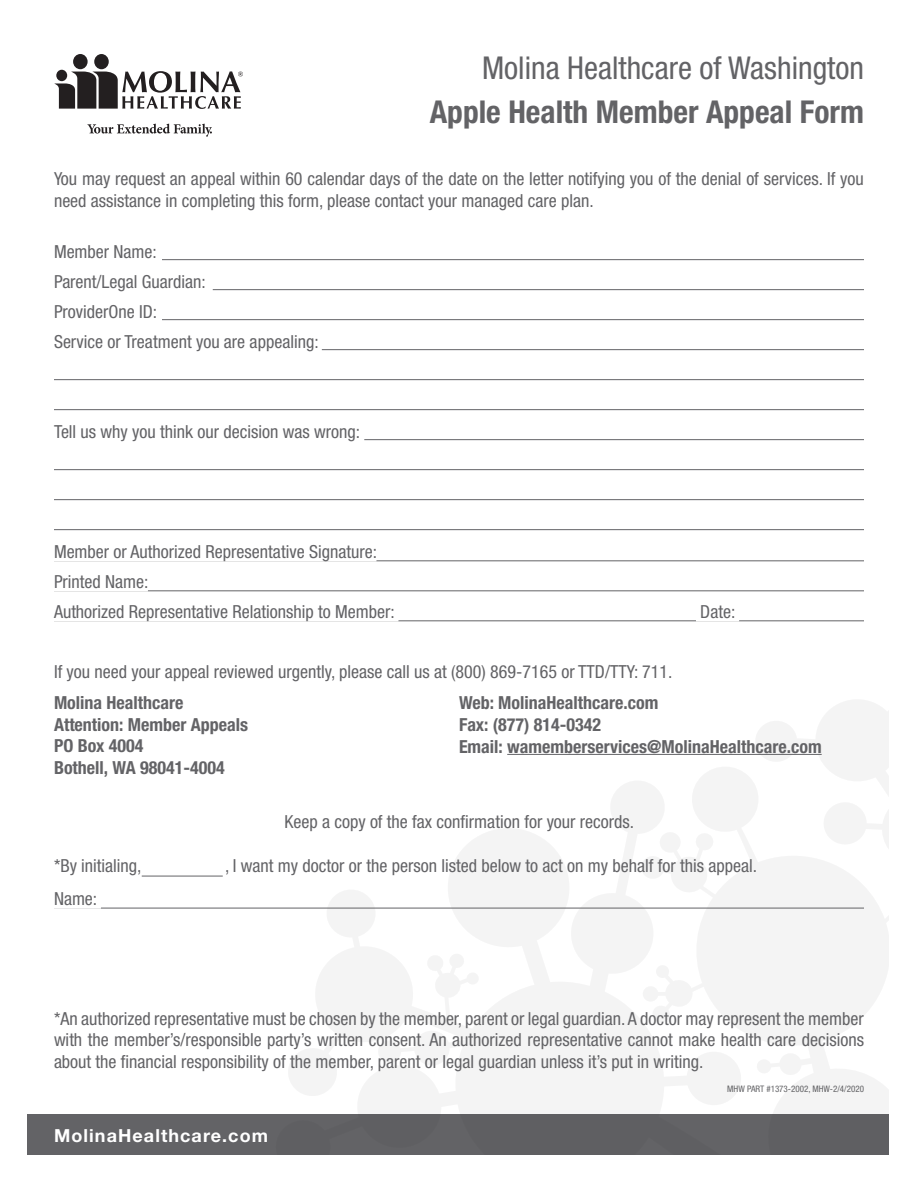
<style>
.page{position:relative;width:918px;height:1188px;background:#fff}
.page>*{position:absolute;margin:0;border:0;box-sizing:border-box;transform-origin:0 0}
.t1{font:condensed 31.5px "Helvetica Neue";color:#636366}
.t2{font:700 condensed 31.5px "Helvetica Neue";color:#636366}
.t3{font:condensed 18px/21.6px "Helvetica Neue";color:#636366}
.t4{font:700 condensed 18px/21.6px "Helvetica Neue";color:#636366}
.t5{font:700 18px "Helvetica Neue";letter-spacing:.06em;color:#fff}
.t6{font:condensed 9px "Helvetica Neue";color:#636366}
</style>
<div class="page">
<hr style="left:162px;top:259px;width:702px;height:1px;background:#636366">
<hr style="left:213px;top:289px;width:651px;height:1px;background:#636366">
<hr style="left:162px;top:319px;width:702px;height:1px;background:#636366">
<hr style="left:322px;top:349px;width:542px;height:1px;background:#636366">
<hr style="left:54px;top:379px;width:810px;height:1px;background:#636366">
<hr style="left:54px;top:409px;width:810px;height:1px;background:#636366">
<hr style="left:364px;top:439px;width:500px;height:1px;background:#636366">
<hr style="left:54px;top:469px;width:810px;height:1px;background:#636366">
<hr style="left:54px;top:499px;width:810px;height:1px;background:#636366">
<hr style="left:54px;top:529px;width:810px;height:1px;background:#636366">
<hr style="left:54px;top:560px;width:810px;height:1px;background:#636366">
<hr style="left:54px;top:559px;width:322px;height:3px;background:#fff">
<hr style="left:54px;top:590px;width:810px;height:1px;background:#636366">
<hr style="left:54px;top:589px;width:94px;height:3px;background:#fff">
<hr style="left:54px;top:620px;width:810px;height:1px;background:#636366">
<hr style="left:54px;top:619px;width:344px;height:3px;background:#fff">
<hr style="left:696px;top:619px;width:43px;height:3px;background:#fff">
<hr style="left:142px;top:876px;width:81px;height:1px;background:#636366">
<svg style="left:87px;top:124px;width:125px;height:13px"></svg>
<div style="left:94px;top:54px;width:15px;height:15px;background:#231f20;border-radius:50%"></div>
<div style="left:73px;top:54px;width:15px;height:15px;background:#231f20;border-radius:50%"></div>
<svg style="left:54px;top:71px;width:189px;height:38px"></svg>
<div style="left:56px;top:70px;width:11px;height:11px;background:#231f20;border-radius:50%"></div>
<div style="left:27px;top:1115px;width:862px;height:40px;background:#636366"></div>
<svg style="left:272px;top:700px;width:617px;height:415px"></svg>
<hr style="left:54px;top:908px;width:810px;height:1px;background:#636366">
<hr style="left:54px;top:906px;width:47px;height:3px;background:#fff">
<hr style="left:507px;top:754px;width:315px;height:1px;background:#636366">
<p class="t1" style="left:482px;top:49px;width:383px">Molina Healthcare of Washington</p>
<h1 class="t2" style="left:430px;top:93px;width:436px">Apple Health Member Appeal Form</h1>
<p class="t3" style="left:54px;top:168px;width:811px">You may request an appeal within 60 calendar days of the date on the letter notifying you of the denial of services. If you need assistance in completing this form, please contact your managed care plan.</p>
<p class="t3" style="left:54px;top:241px;width:104px">Member Name:</p>
<p class="t3" style="left:54px;top:271px;width:153px">Parent/Legal Guardian:</p>
<p class="t3" style="left:54px;top:301px;width:105px">ProviderOne ID:</p>
<p class="t3" style="left:54px;top:331px;width:266px">Service or Treatment you are appealing:</p>
<p class="t3" style="left:54px;top:421px;width:308px">Tell us why you think our decision was wrong:</p>
<p class="t3" style="left:54px;top:541px;width:325px">Member or Authorized Representative Signature:</p>
<p class="t3" style="left:54px;top:571px;width:96px">Printed Name:</p>
<p class="t3" style="left:54px;top:601px;width:342px">Authorized Representative Relationship to Member:</p>
<p class="t3" style="left:700px;top:601px;width:37px">Date:</p>
<p class="t3" style="left:54px;top:661px;width:620px">If you need your appeal reviewed urgently, please call us at (800) 869-7165 or TTD/TTY: 711.</p>
<p class="t4" style="left:54px;top:692px;width:196px">Molina Healthcare<br>Attention: Member Appeals<br>PO Box 4004<br>Bothell, WA 98041-4004</p>
<p class="t4" style="left:459px;top:692px;width:201px">Web: MolinaHealthcare.com</p>
<p class="t4" style="left:459px;top:714px;width:143px">Fax: (877) 814-0342</p>
<p class="t4" style="left:459px;top:735px;width:364px">Email: wamemberservices@MolinaHealthcare.com</p>
<p class="t3" style="left:284px;top:811px;width:351px">Keep a copy of the fax confirmation for your records.</p>
<p class="t3" style="left:54px;top:855px;width:89px">*By initialing,</p>
<p class="t3" style="left:225px;top:855px;width:534px">, I want my doctor or the person listed below to act on my behalf for this appeal.</p>
<p class="t3" style="left:54px;top:888px;width:45px">Name:</p>
<p class="t3" style="left:54px;top:1008px;width:812px;text-align:justify">*An authorized representative must be chosen by the member, parent or legal guardian. A doctor may represent the member with the member’s/responsible party’s written consent. An authorized representative cannot make health care decisions about the financial responsibility of the member, parent or legal guardian unless it’s put in writing.</p>
<p class="t6" style="left:727px;top:1083px;width:138px">MHW PART #1373-2002, MHW-2/4/2020</p>
<p class="t5" style="left:54px;top:1124px;width:216px">MolinaHealthcare.com</p>
</div>
